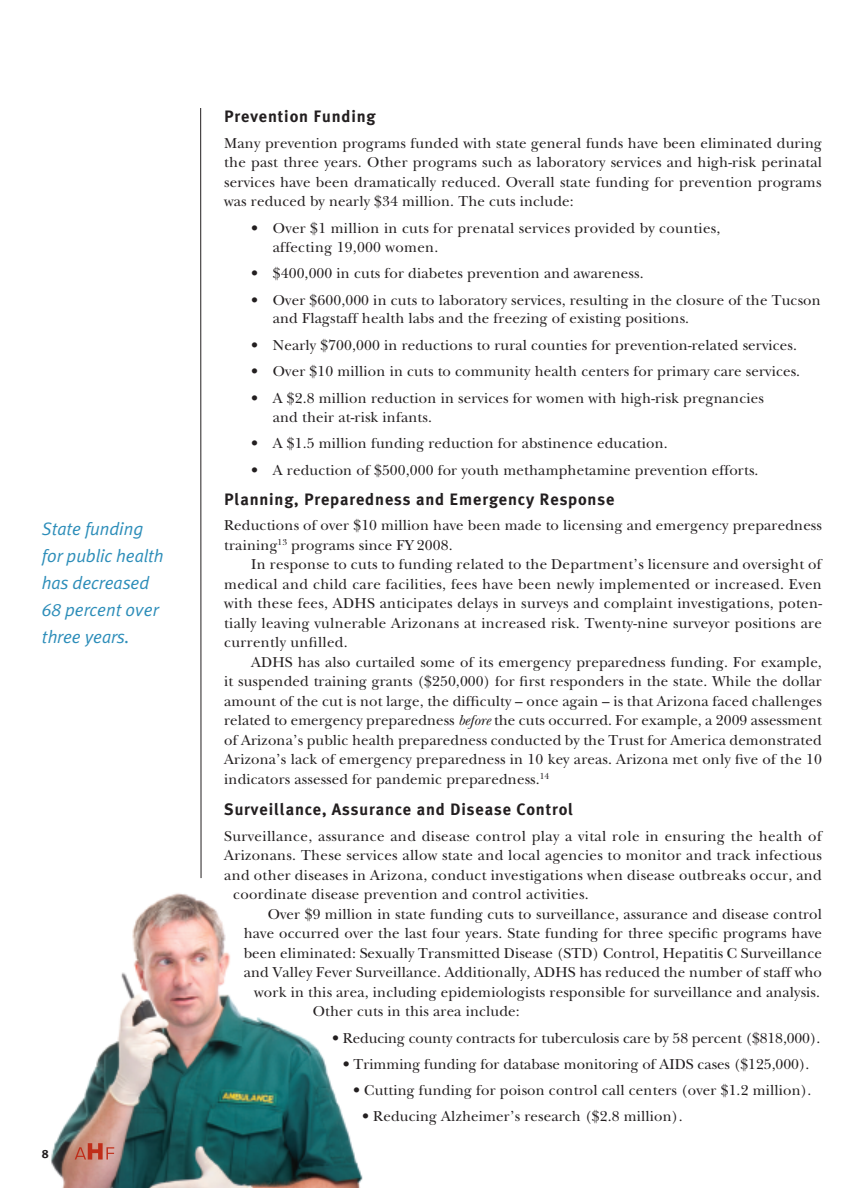
<style>
.page{position:relative;width:864px;height:1188px;background:#fff}
.page>*{position:absolute;margin:0;border:0;box-sizing:border-box;transform-origin:0 0}
.t1{font:italic 18px/27px "Meta Plus Normal";letter-spacing:-.005em;color:#2c8db9}
.t2{font:700 16.5px "Meta Plus";letter-spacing:.05em;color:#231f20}
.t3{font:15px/19.5px "New Baskerville";letter-spacing:.01em;color:#231f20}
.t4{font:700 12px "Meta Plus";color:#231f20}
.s1{font-style:italic}
</style>
<div class="page">
<img style="left:51px;top:872px;width:312px;height:316px">
<svg style="left:75px;top:1143px;width:39px;height:17px"></svg>
<hr style="left:200px;top:108px;width:1px;height:770px;background:#231f20">
<p class="t1" style="left:42px;top:515px;width:123px">State funding for public health has decreased<br>68 percent over three years.</p>
<p class="t4" style="left:42px;top:1147px;width:9px">8</p>
<p class="t2" style="left:224px;top:107px;width:153px">Prevention Funding</p>
<p class="t3" style="left:224px;top:133px;width:599px;text-align:justify">Many prevention programs funded with state general funds have been eliminated during the past three years. Other programs such as laboratory services and high-risk perinatal services have been dramatically reduced. Overall state funding for prevention programs was reduced by nearly $34 million. The cuts include:</p>
<p class="t3" style="left:273px;top:218px;width:449px;line-height:18.8px;text-indent:-22px">• Over $1 million in cuts for prenatal services provided by counties, affecting 19,000 women.</p>
<p class="t3" style="left:251px;top:263px;width:394px">• $400,000 in cuts for diabetes prevention and awareness.</p>
<p class="t3" style="left:273px;top:290px;width:549px;line-height:18.8px;text-indent:-22px">• Over $600,000 in cuts to laboratory services, resulting in the closure of the Tucson and Flagstaff health labs and the freezing of existing positions.</p>
<p class="t3" style="left:251px;top:335px;width:547px">• Nearly $700,000 in reductions to rural counties for prevention-related services.</p>
<p class="t3" style="left:251px;top:362px;width:550px">• Over $10 million in cuts to community health centers for primary care services.</p>
<p class="t3" style="left:273px;top:389px;width:493px;line-height:18.8px;text-indent:-22px">• A $2.8 million reduction in services for women with high-risk pregnancies and their at-risk infants.</p>
<p class="t3" style="left:251px;top:433px;width:418px">• A $1.5 million funding reduction for abstinence education.</p>
<p class="t3" style="left:251px;top:460px;width:509px">• A reduction of $500,000 for youth methamphetamine prevention efforts.</p>
<p class="t2" style="left:224px;top:489px;width:392px">Planning, Preparedness and Emergency Response</p>
<p class="t3" style="left:224px;top:516px;width:599px">Reductions of over $10 million have been made to licensing and emergency preparedness training<sup>13</sup> programs since FY 2008.</p>
<p class="t3" style="left:224px;top:555px;width:599px;text-align:justify;text-indent:27px">In response to cuts to funding related to the Department’s licensure and oversight of medical and child care facilities, fees have been newly implemented or increased. Even with these fees, ADHS anticipates delays in surveys and complaint investigations, poten&shy;tially leaving vulnerable Arizonans at increased risk. Twenty-nine surveyor positions are currently unfilled.</p>
<p class="t3" style="left:224px;top:652px;width:599px;text-align:justify;text-indent:27px">ADHS has also curtailed some of its emergency preparedness funding. For example, it suspended training grants ($250,000) for first responders in the state. While the dollar amount of the cut is not large, the difficulty – once again – is that Arizona faced challenges related to emergency preparedness <span class="s1">before</span> the cuts occurred. For example, a 2009 assessment of Arizona’s public health preparedness conducted by the Trust for America demonstrated Arizona’s lack of emergency preparedness in 10 key areas. Arizona met only five of the 10 indicators assessed for pandemic preparedness.<sup>14</sup></p>
<p class="t2" style="left:224px;top:800px;width:350px">Surveillance, Assurance and Disease Control</p>
<p class="t3" style="left:224px;top:826px;width:599px">Surveillance, assurance and disease control play a vital role in ensuring the health of</p>
<p class="t3" style="left:224px;top:846px;width:599px">Arizonans. These services allow state and local agencies to monitor and track infectious</p>
<p class="t3" style="left:224px;top:865px;width:599px">and other diseases in Arizona, conduct investigations when disease outbreaks occur, and</p>
<p class="t3" style="left:233px;top:885px;width:357px">coordinate disease prevention and control activities.</p>
<p class="t3" style="left:268px;top:904px;width:556px">Over $9 million in state funding cuts to surveillance, assurance and disease control</p>
<p class="t3" style="left:244px;top:924px;width:580px">have occurred over the last four years. State funding for three specific programs have</p>
<p class="t3" style="left:244px;top:943px;width:580px">been eliminated: Sexually Transmitted Disease (STD) Control, Hepatitis C Surveillance</p>
<p class="t3" style="left:244px;top:963px;width:580px">and Valley Fever Surveillance. Additionally, ADHS has reduced the number of staff who</p>
<p class="t3" style="left:254px;top:982px;width:567px">work in this area, including epidemiologists responsible for surveillance and analysis.</p>
<p class="t3" style="left:313px;top:1002px;width:209px">Other cuts in this area include:</p>
<p class="t3" style="left:332px;top:1028px;width:490px">• Reducing county contracts for tuberculosis care by 58 percent ($818,000).</p>
<p class="t3" style="left:343px;top:1054px;width:468px">• Trimming funding for database monitoring of AIDS cases ($125,000).</p>
<p class="t3" style="left:353px;top:1080px;width:460px">• Cutting funding for poison control call centers (over $1.2 million).</p>
<p class="t3" style="left:362px;top:1107px;width:322px">• Reducing Alzheimer’s research ($2.8 million).</p>
</div>
